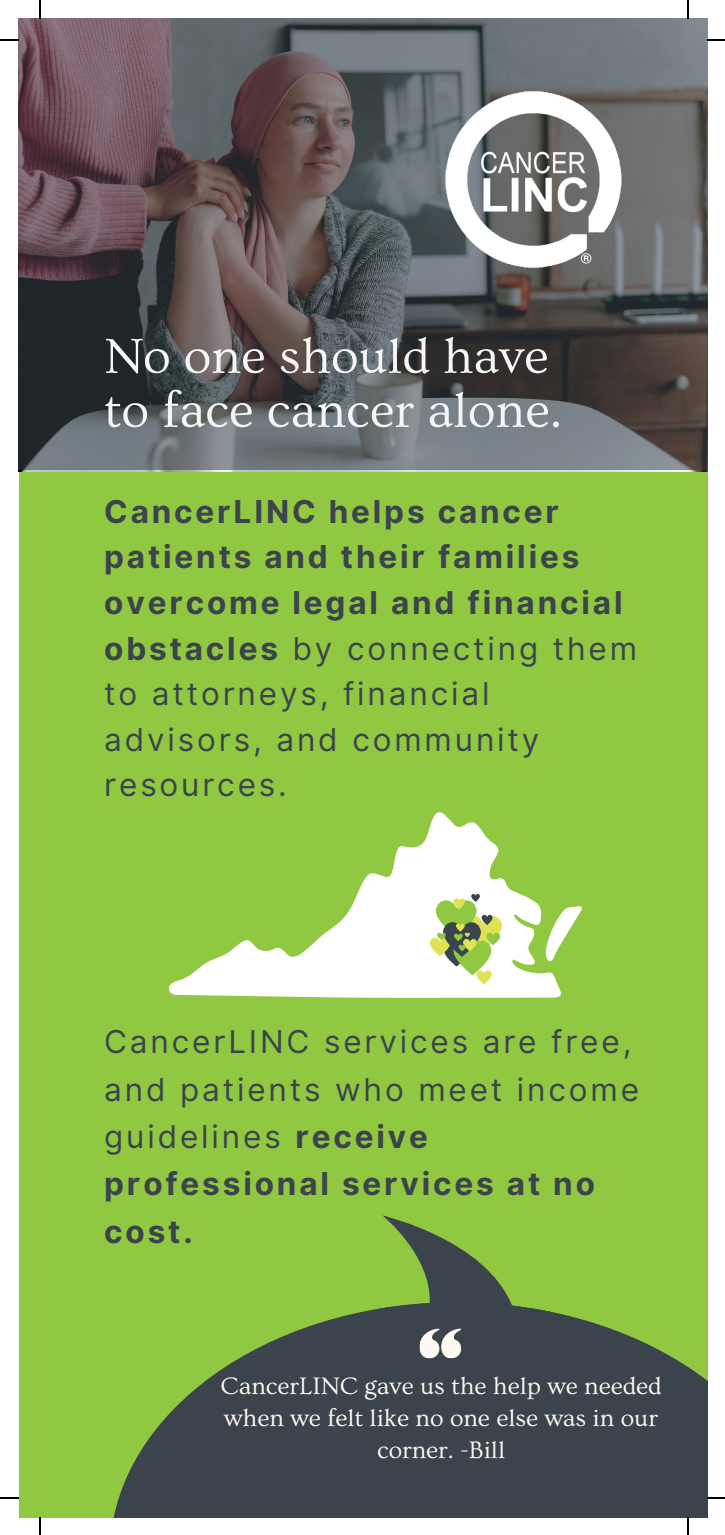
<style>
.page{position:relative;width:725px;height:1535px;background:#fff}
.page>*{position:absolute;margin:0;border:0;box-sizing:border-box;transform-origin:0 0}
.t1{font:51.07px/54px "Ovo";color:#f6f6f6}
.t2{font:700 31.5px/45.4px "Inter";letter-spacing:.09em;color:#3b444c}
.t3{font:31.5px/47.2px "Inter";letter-spacing:.09em;color:#3b444c}
.t4{font:24.97px/31.9px "Ovo";color:#fef9f1;text-align:center}
.s1{font-weight:400}
.s2{font-weight:700}
</style>
<div class="page">
<div style="left:19px;top:19px;width:688px;height:1498px;background:#91c841"></div>
<svg style="left:113px;top:1308px;width:594px;height:209px;fill:#3b444c"></svg>
<svg style="left:378px;top:1215px;width:172px;height:101px"></svg>
<svg style="left:419px;top:1328px;width:42px;height:30px"></svg>
<svg style="left:168px;top:812px;width:393px;height:186px"></svg>
<svg style="left:545px;top:906px;width:37px;height:56px"></svg>
<svg style="left:429px;top:893px;width:74px;height:91px"></svg>
<svg style="left:19px;top:19px;width:688px;height:451px;background:#5b585c"></svg>
<img style="left:420px;top:87px;width:223px;height:189px">
<svg style="left:39px;top:0;width:1px;height:19px"></svg>
<svg style="left:0;top:39px;width:19px;height:1px"></svg>
<svg style="left:687px;top:0;width:1px;height:19px"></svg>
<svg style="left:707px;top:39px;width:18px;height:1px"></svg>
<svg style="left:39px;top:1517px;width:1px;height:18px"></svg>
<svg style="left:0;top:1497px;width:19px;height:1px"></svg>
<svg style="left:687px;top:1517px;width:1px;height:18px"></svg>
<svg style="left:707px;top:1497px;width:18px;height:1px"></svg>
<h1 class="t1" style="left:104px;top:330px;width:459px">No one should have to face cancer alone.</h1>
<p class="t2" style="left:104px;top:489px;width:534px">CancerLINC helps cancer patients and their families overcome legal and financial obstacles <span class="s1">by connecting them to attorneys, financial advisors, and community resources.</span></p>
<p class="t3" style="left:104px;top:1018px;width:536px">CancerLINC services are free, and patients who meet income guidelines <span class="s2">receive professional services at no cost.</span></p>
<p class="t4" style="left:220px;top:1370px;width:442px">CancerLINC gave us the help we needed when we felt like no one else was in our corner. -Bill</p>
</div>
